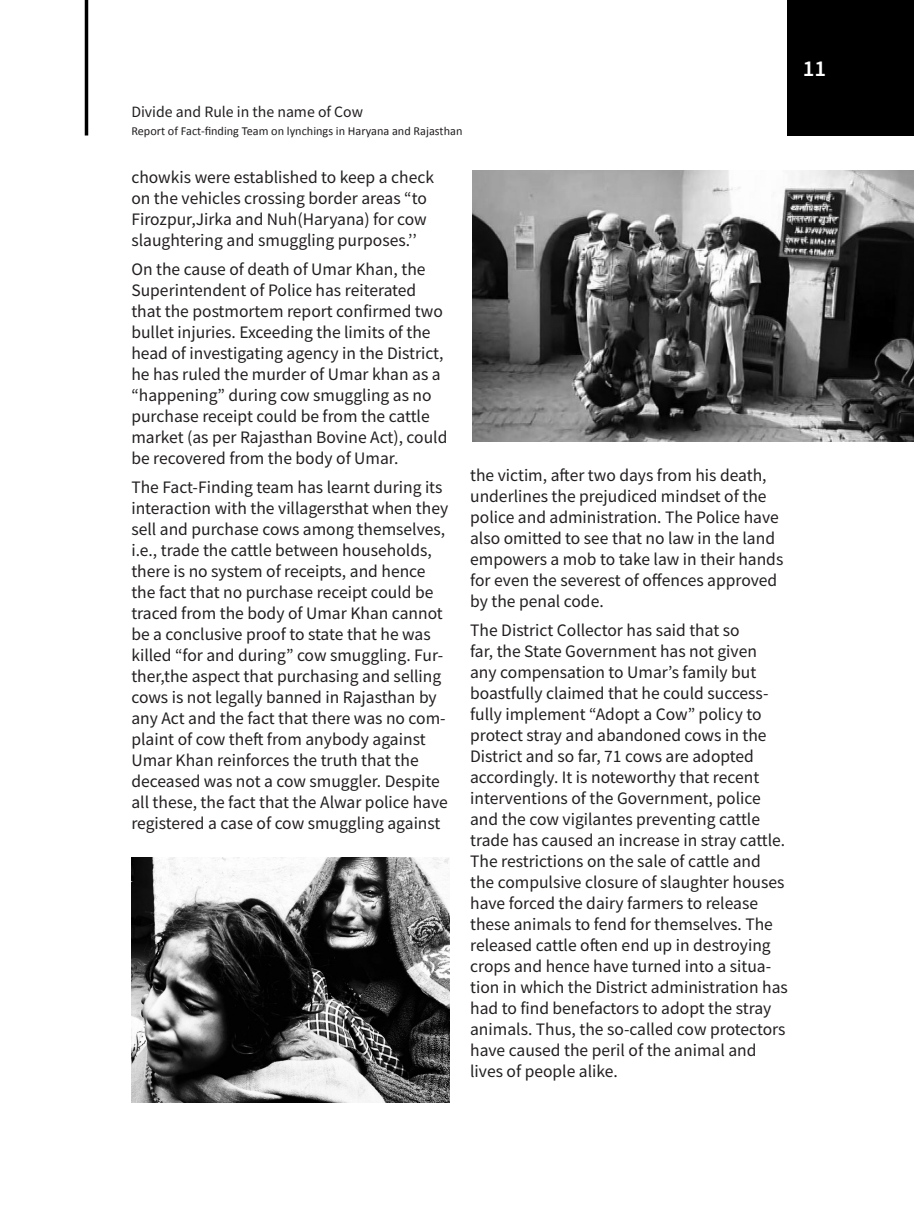
<style>
.page{position:relative;width:914px;height:1229px;background:#fff}
.page>*{position:absolute;margin:0;border:0;box-sizing:border-box;transform-origin:0 0}
.t1{font:600 22.75px "Source Sans Pro";color:#fff}
.t2{font:17.5px/21px "Source Sans Pro";color:#231f20}
.t3{font:15.75px "Source Sans Pro";color:#231f20}
.t4{font:12.25px "Calibri";color:#231f20}
</style>
<div class="page">
<div style="left:788px;top:0;width:126px;height:135px;background:#000"></div>
<hr style="left:85px;top:0;width:3px;height:135px;background:#000">
<img style="left:472px;top:170px;width:442px;height:272px">
<img style="left:131px;top:857px;width:318px;height:245px">
<p class="t3" style="left:131px;top:101px;width:233px">Divide and Rule in the name of Cow</p>
<p class="t4" style="left:131px;top:123px;width:332px">Report of Fact-finding Team on lynchings in Haryana and Rajasthan</p>
<p class="t2" style="left:131px;top:167px;width:304px">chowkis were established to keep a check on the vehicles crossing border areas “to Firozpur,Jirka and Nuh(Haryana) for cow slaughtering and smuggling purposes.’’</p>
<p class="t2" style="left:131px;top:259px;width:317px">On the cause of death of Umar Khan, the Superintendent of Police has reiterated that the postmortem report confirmed two bullet injuries. Exceeding the limits of the head of investigating agency in the District, he has ruled the murder of Umar khan as a “happening” during cow smuggling as no purchase receipt could be from the cattle market (as per Rajasthan Bovine Act), could be recovered from the body of Umar.</p>
<p class="t2" style="left:131px;top:477px;width:318px">The Fact-Finding team has learnt during its interaction with the villagersthat when they sell and purchase cows among themselves, i.e., trade the cattle between households, there is no system of receipts, and hence the fact that no purchase receipt could be traced from the body of Umar Khan cannot be a conclusive proof to state that he was killed “for and during” cow smuggling. Fur&shy;ther,the aspect that purchasing and selling cows is not legally banned in Rajasthan by any Act and the fact that there was no com&shy;plaint of cow theft from anybody against Umar Khan reinforces the truth that the deceased was not a cow smuggler. Despite all these, the fact that the Alwar police have registered a case of cow smuggling against</p>
<p class="t2" style="left:470px;top:464px;width:315px">the victim, after two days from his death, underlines the prejudiced mindset of the police and administration. The Police have also omitted to see that no law in the land empowers a mob to take law in their hands for even the severest of offences approved by the penal code.</p>
<p class="t2" style="left:470px;top:619px;width:319px">The District Collector has said that so<br>far, the State Government has not given any compensation to Umar’s family but boastfully claimed that he could success&shy;fully implement “Adopt a Cow” policy to protect stray and abandoned cows in the District and so far, 71 cows are adopted accordingly. It is noteworthy that recent interventions of the Government, police and the cow vigilantes preventing cattle trade has caused an increase in stray cattle.<br>The restrictions on the sale of cattle and the compulsive closure of slaughter houses have forced the dairy farmers to release these animals to fend for themselves. The released cattle often end up in destroying crops and hence have turned into a situa&shy;tion in which the District administration has had to find benefactors to adopt the stray animals. Thus, the so-called cow protectors have caused the peril of the animal and lives of people alike.</p>
<p class="t1" style="left:802px;top:54px;width:25px">11</p>
</div>
